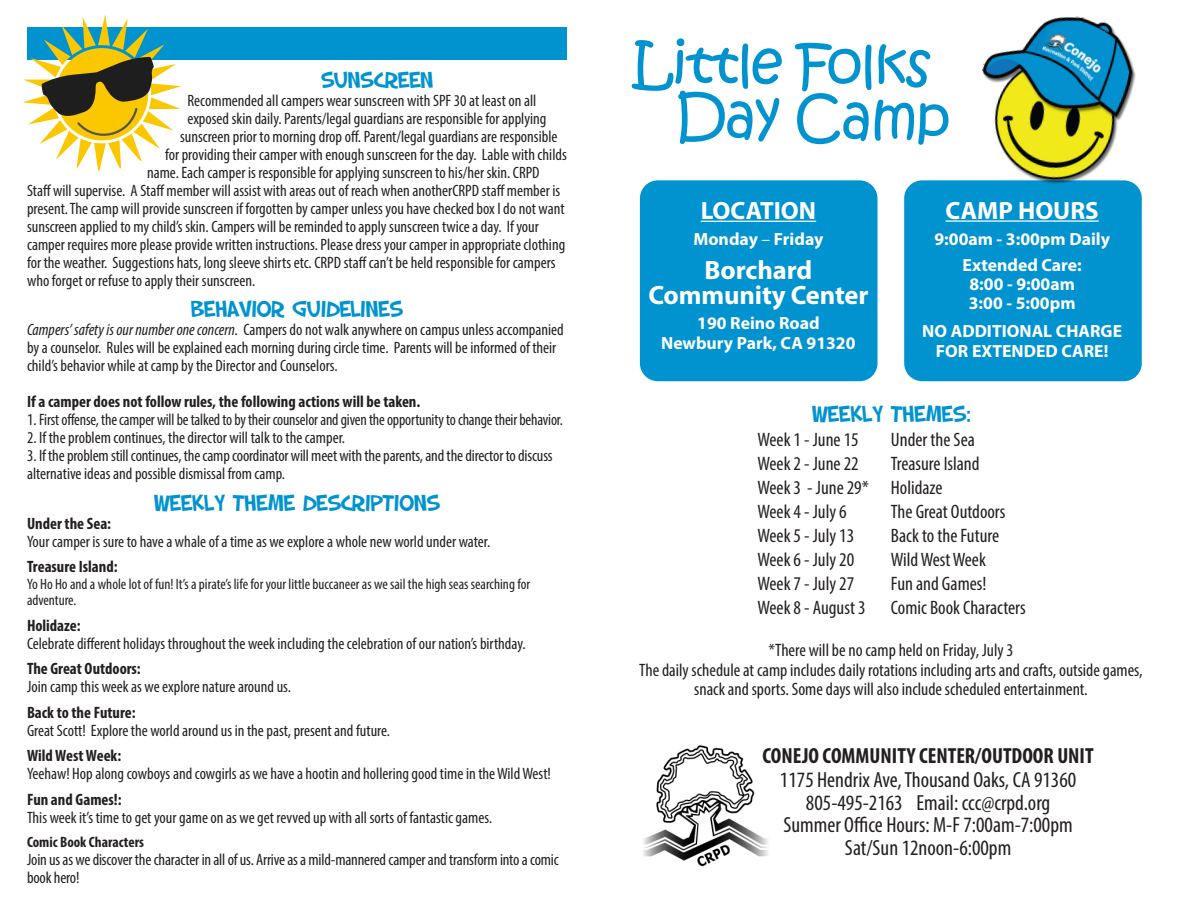
<style>
.page{position:relative;width:1188px;height:918px;background:#fff}
.page>*{position:absolute;margin:0;border:0;box-sizing:border-box;transform-origin:0 0}
.t1{font:57.6px/51.8px "Kristen ITC";letter-spacing:-.04em;color:#0093d0}
.t2{font:700 26.55px "Myriad Pro";letter-spacing:-.005em;color:#fff}
.t3{font:700 25.05px "Myriad Pro";color:#fff}
.t4{font:24px "SF Slapstick Comic";color:#0093d0}
.t5{font:condensed 21.9px "Myriad Pro";color:#231f20}
.t6{font:700 condensed 21.9px "Myriad Pro";color:#231f20}
.t7{font:condensed 19.5px "Myriad Pro";color:#231f20}
.t8{font:condensed 18px/19.5px "Myriad Pro";color:#231f20;text-align:center}
.t9{font:700 17.7px/19.2px "Myriad Pro";color:#fff;text-align:center}
.t10{font:condensed 16.5px/18px "Myriad Pro";color:#231f20}
.t11{font:700 condensed 16.5px "Myriad Pro";color:#231f20}
.t12{font:condensed 15px/16.5px "Myriad Pro";color:#231f20}
.t13{font:700 condensed 15px "Myriad Pro";color:#231f20}
.s1{font-style:italic}
.s2{font-weight:400;font-stretch:condensed}
</style>
<div class="page">
<div style="left:27px;top:27px;width:540px;height:32px;background:#0093d0"></div>
<div style="left:640px;top:180px;width:238px;height:201px;background:#0093d0;border-radius:18px"></div>
<div style="left:904px;top:180px;width:238px;height:201px;background:#0093d0;border-radius:18px"></div>
<svg style="left:22px;top:14px;width:160px;height:157px"></svg>
<img style="left:643px;top:745px;width:125px;height:122px">
<hr style="left:946px;top:220px;width:153px;height:2px;background:#fff">
<img style="left:965px;top:16px;width:177px;height:181px">
<hr style="left:701px;top:221px;width:115px;height:1px;background:#fff">
<p class="t4" style="left:321px;top:65px;width:114px">SUNSCREEN</p>
<p class="t10" style="left:188px;top:91px;width:350px">Recommended all campers wear sunscreen with SPF 30 at least on all</p>
<p class="t10" style="left:188px;top:109px;width:360px">exposed skin daily. Parents/legal guardians are responsible for applying</p>
<p class="t10" style="left:180px;top:127px;width:379px">sunscreen prior to morning drop off. Parent/legal guardians are responsible</p>
<p class="t10" style="left:165px;top:145px;width:403px">for providing their camper with enough sunscreen for the day. Lable with childs</p>
<p class="t10" style="left:147px;top:163px;width:394px">name. Each camper is responsible for applying sunscreen to his/her skin. CRPD</p>
<p class="t10" style="left:27px;top:181px;width:535px">Staff will supervise. A Staff member will assist with areas out of reach when anotherCRPD staff member is</p>
<p class="t10" style="left:27px;top:199px;width:539px">present. The camp will provide sunscreen if forgotten by camper unless you have checked box I do not want</p>
<p class="t10" style="left:27px;top:217px;width:513px">sunscreen applied to my child’s skin. Campers will be reminded to apply sunscreen twice a day. If your</p>
<p class="t10" style="left:27px;top:235px;width:540px">camper requires more please provide written instructions. Please dress your camper in appropriate clothing</p>
<p class="t10" style="left:27px;top:253px;width:530px">for the weather. Suggestions hats, long sleeve shirts etc. CRPD staff can’t be held responsible for campers</p>
<p class="t10" style="left:27px;top:271px;width:230px">who forget or refuse to apply their sunscreen.</p>
<p class="t4" style="left:191px;top:294px;width:213px">BEHAVIOR GUIDELINES</p>
<p class="t10" style="left:27px;top:321px;width:538px"><span class="s1">Campers’ safety is our number one concern.</span> Campers do not walk anywhere on campus unless accompanied by a counselor. Rules will be explained each morning during circle time. Parents will be informed of their child’s behavior while at camp by the Director and Counselors.</p>
<p class="t11" style="left:27px;top:392px;width:395px">If a camper does not follow rules, the following actions will be taken.</p>
<p class="t10" style="left:27px;top:411px;width:537px">1. First offense, the camper will be talked to by their counselor and given the opportunity to change their behavior.</p>
<p class="t10" style="left:27px;top:429px;width:320px">2. If the problem continues, the director will talk to the camper.</p>
<p class="t10" style="left:27px;top:447px;width:527px">3. If the problem still continues, the camp coordinator will meet with the parents, and the director to discuss alternative ideas and possible dismissal from camp.</p>
<p class="t4" style="left:154px;top:488px;width:287px">WEEKLY THEME DESCRIPTIONS</p>
<p class="t11" style="left:27px;top:513px;width:86px">Under the Sea:</p>
<p class="t10" style="left:27px;top:532px;width:465px">Your camper is sure to have a whale of a time as we explore a whole new world under water.</p>
<p class="t11" style="left:27px;top:557px;width:92px">Treasure Island:</p>
<p class="t12" style="left:27px;top:576px;width:505px">Yo Ho Ho and a whole lot of fun! It’s a pirate’s life for your little buccaneer as we sail the high seas searching for adventure.</p>
<p class="t11" style="left:27px;top:615px;width:55px">Holidaze:</p>
<p class="t10" style="left:27px;top:634px;width:500px">Celebrate different holidays throughout the week including the celebration of our nation’s birthday.</p>
<p class="t11" style="left:27px;top:659px;width:115px">The Great Outdoors:</p>
<p class="t10" style="left:27px;top:678px;width:265px">Join camp this week as we explore nature around us.</p>
<p class="t11" style="left:27px;top:702px;width:110px">Back to the Future:</p>
<p class="t10" style="left:27px;top:721px;width:365px">Great Scott! Explore the world around us in the past, present and future.</p>
<p class="t11" style="left:27px;top:746px;width:96px">Wild West Week:</p>
<p class="t10" style="left:27px;top:765px;width:525px">Yeehaw! Hop along cowboys and cowgirls as we have a hootin and hollering good time in the Wild West!</p>
<p class="t11" style="left:27px;top:789px;width:96px">Fun and Games!:</p>
<p class="t10" style="left:27px;top:808px;width:467px">This week it’s time to get your game on as we get revved up with all sorts of fantastic games.</p>
<p class="t13" style="left:27px;top:833px;width:119px">Comic Book Characters</p>
<p class="t10" style="left:27px;top:850px;width:533px">Join us as we discover the character in all of us. Arrive as a mild-mannered camper and transform into a comic book hero!</p>
<p class="t1" style="left:674px;top:40px;width:278px;text-indent:-43px">Little Folks<br>Day Camp</p>
<p class="t3" style="left:701px;top:194px;width:117px">LOCATION</p>
<p class="t9" style="left:693px;top:229px;width:131px">Monday <span class="s2">–</span> Friday</p>
<p class="t2" style="left:705px;top:253px;width:109px">Borchard</p>
<p class="t2" style="left:648px;top:278px;width:222px">Community Center</p>
<p class="t9" style="left:661px;top:313px;width:196px">190 Reino Road<br>Newbury Park, CA 91320</p>
<p class="t3" style="left:946px;top:194px;width:155px">CAMP HOURS</p>
<p class="t9" style="left:934px;top:229px;width:177px">9:00am - 3:00pm Daily</p>
<p class="t9" style="left:963px;top:255px;width:121px">Extended Care:<br>8:00 - 9:00am<br>3:00 - 5:00pm</p>
<p class="t9" style="left:922px;top:320px;width:201px;line-height:20.7px">NO ADDITIONAL CHARGE<br>FOR EXTENDED CARE!</p>
<p class="t4" style="left:812px;top:399px;width:159px">WEEKLY THEMES:</p>
<p class="t7" style="left:758px;top:428px;width:103px">Week 1 - June 15</p>
<p class="t7" style="left:891px;top:428px;width:85px">Under the Sea</p>
<p class="t7" style="left:758px;top:452px;width:103px">Week 2 - June 22</p>
<p class="t7" style="left:891px;top:452px;width:90px">Treasure Island</p>
<p class="t7" style="left:758px;top:476px;width:187px">Week 3 - June 29* Holidaze</p>
<p class="t7" style="left:758px;top:500px;width:91px">Week 4 - July 6</p>
<p class="t7" style="left:891px;top:500px;width:116px">The Great Outdoors</p>
<p class="t7" style="left:758px;top:524px;width:98px">Week 5 - July 13</p>
<p class="t7" style="left:891px;top:524px;width:110px">Back to the Future</p>
<p class="t7" style="left:758px;top:548px;width:98px">Week 6 - July 20</p>
<p class="t7" style="left:891px;top:548px;width:96px">Wild West Week</p>
<p class="t7" style="left:758px;top:572px;width:98px">Week 7 - July 27</p>
<p class="t7" style="left:891px;top:572px;width:97px">Fun and Games!</p>
<p class="t7" style="left:758px;top:596px;width:110px">Week 8 - August 3</p>
<p class="t7" style="left:891px;top:596px;width:136px">Comic Book Characters</p>
<p class="t8" style="left:768px;top:640px;width:247px">*There will be no camp held on Friday, July 3</p>
<p class="t8" style="left:639px;top:660px;width:505px">The daily schedule at camp includes daily rotations including arts and crafts, outside games, snack and sports. Some days will also include scheduled entertainment.</p>
<p class="t6" style="left:763px;top:742px;width:333px">CONEJO COMMUNITY CENTER/OUTDOOR UNIT</p>
<p class="t5" style="left:780px;top:767px;width:298px">1175 Hendrix Ave, Thousand Oaks, CA 91360</p>
<p class="t5" style="left:806px;top:789px;width:246px">805-495-2163 Email: ccc@crpd.org</p>
<p class="t5" style="left:783px;top:812px;width:291px">Summer Office Hours: M-F 7:00am-7:00pm</p>
<p class="t5" style="left:845px;top:834px;width:168px">Sat/Sun 12noon-6:00pm</p>
</div>
